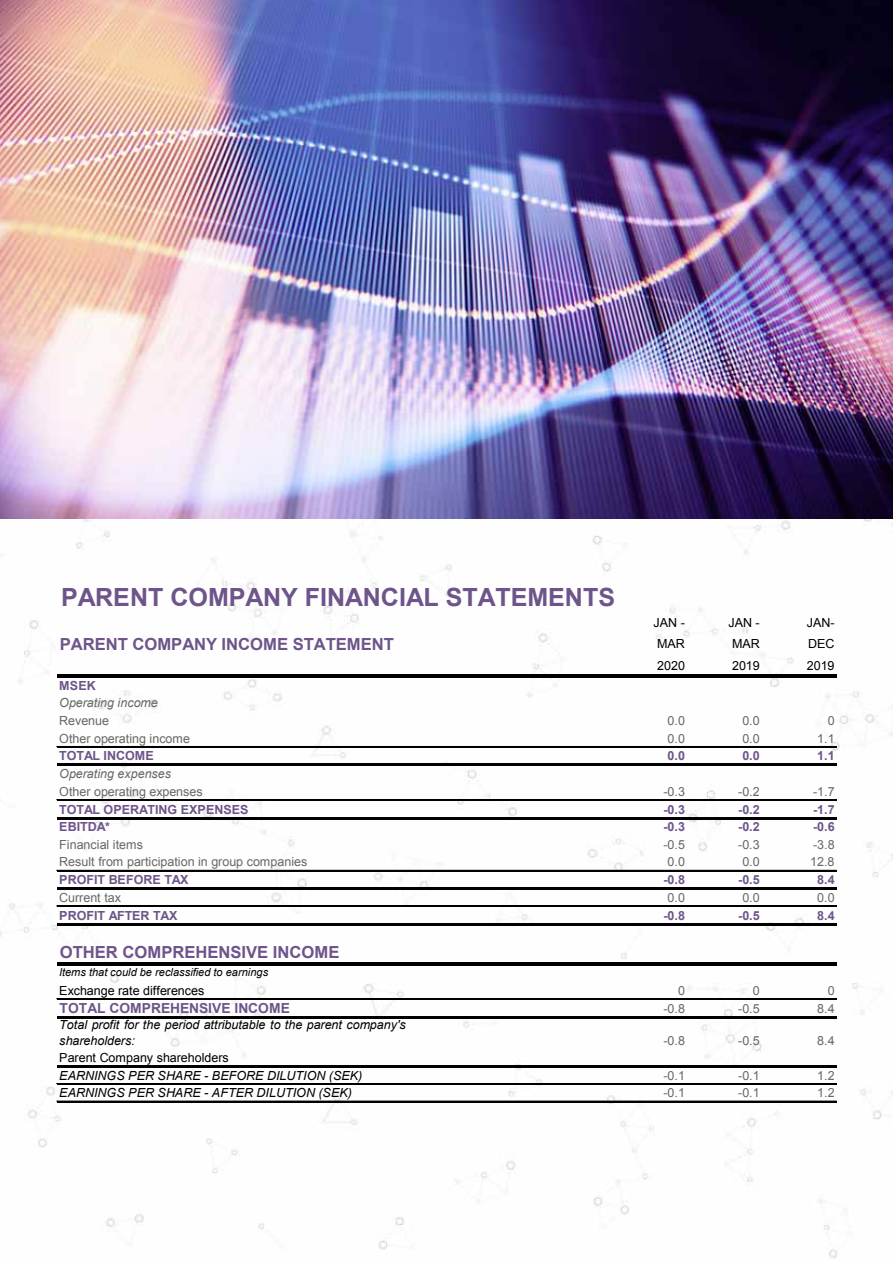
<style>
.page{position:relative;width:893px;height:1263px;background:#fff}
.page>*{position:absolute;margin:0;border:0;box-sizing:border-box;transform-origin:0 0}
.t1{font:700 25.05px "Arial";color:#6d548a}
.t2{font:700 16.65px "Arial";color:#6d548a}
.t3{font:700 13.8px "Arial";letter-spacing:-.005em;color:#6d548a}
.t4{font:12.6px "Arial";letter-spacing:-.005em;color:#676766}
.t5{font:italic 12.6px/15.9px "Arial";color:#000}
.t6{font:700 12.6px "Arial";color:#6d548a}
.t7{font:12.6px "Arial";letter-spacing:-.005em;color:#000}
.t8{font:italic 12.6px "Arial";letter-spacing:-.005em;color:#676766}
.t9{font:italic 11.1px "Arial";color:#000}
</style>
<div class="page">
<img style="left:0;top:519px;width:893px;height:740px">
<img style="left:0;top:0;width:893px;height:519px">
<hr style="left:57px;top:674px;width:779px;height:4px;background:#000">
<hr style="left:57px;top:746px;width:779px;height:2px;background:#000">
<hr style="left:57px;top:763px;width:779px;height:3px;background:#000">
<hr style="left:57px;top:799px;width:779px;height:2px;background:#000">
<hr style="left:57px;top:817px;width:779px;height:2px;background:#000">
<hr style="left:57px;top:870px;width:779px;height:1px;background:#000">
<hr style="left:57px;top:887px;width:779px;height:3px;background:#000">
<hr style="left:57px;top:905px;width:779px;height:1px;background:#000">
<hr style="left:57px;top:906px;width:779px;height:1px;background:#000">
<hr style="left:57px;top:923px;width:779px;height:2px;background:#000">
<hr style="left:57px;top:962px;width:779px;height:3px;background:#000">
<hr style="left:57px;top:998px;width:779px;height:2px;background:#000">
<hr style="left:57px;top:1016px;width:779px;height:2px;background:#000">
<hr style="left:57px;top:1065px;width:779px;height:3px;background:#000">
<hr style="left:57px;top:1083px;width:779px;height:2px;background:#000">
<hr style="left:57px;top:1101px;width:779px;height:1px;background:#000">
<h1 class="t1" style="left:61px;top:581px;width:556px">PARENT COMPANY FINANCIAL STATEMENTS</h1>
<h2 class="t2" style="left:60px;top:633px;width:336px">PARENT COMPANY INCOME STATEMENT</h2>
<p class="t7" style="left:653px;top:614px;width:33px">JAN -</p>
<p class="t7" style="left:728px;top:614px;width:33px">JAN -</p>
<p class="t7" style="left:807px;top:614px;width:29px">JAN-</p>
<p class="t7" style="left:657px;top:636px;width:29px">MAR</p>
<p class="t7" style="left:732px;top:636px;width:29px">MAR</p>
<p class="t7" style="left:808px;top:636px;width:28px">DEC</p>
<p class="t7" style="left:657px;top:657px;width:29px">2020</p>
<p class="t7" style="left:732px;top:657px;width:29px">2019</p>
<p class="t7" style="left:807px;top:657px;width:29px">2019</p>
<p class="t6" style="left:59px;top:677px;width:38px">MSEK</p>
<p class="t8" style="left:59px;top:695px;width:100px">Operating income</p>
<p class="t4" style="left:59px;top:712px;width:51px">Revenue</p>
<p class="t4" style="left:668px;top:712px;width:19px">0.0</p>
<p class="t4" style="left:742px;top:712px;width:19px">0.0</p>
<p class="t4" style="left:828px;top:712px;width:8px">0</p>
<p class="t4" style="left:59px;top:730px;width:132px">Other operating income</p>
<p class="t4" style="left:668px;top:730px;width:19px">0.0</p>
<p class="t4" style="left:742px;top:730px;width:19px">0.0</p>
<p class="t4" style="left:817px;top:730px;width:19px">1.1</p>
<p class="t6" style="left:59px;top:748px;width:96px">TOTAL INCOME</p>
<p class="t6" style="left:668px;top:748px;width:19px">0.0</p>
<p class="t6" style="left:742px;top:748px;width:19px">0.0</p>
<p class="t6" style="left:817px;top:748px;width:19px">1.1</p>
<p class="t8" style="left:59px;top:766px;width:113px">Operating expenses</p>
<p class="t4" style="left:59px;top:783px;width:145px">Other operating expenses</p>
<p class="t4" style="left:663px;top:783px;width:23px">-0.3</p>
<p class="t4" style="left:738px;top:783px;width:23px">-0.2</p>
<p class="t4" style="left:813px;top:783px;width:23px">-1.7</p>
<p class="t6" style="left:59px;top:801px;width:191px">TOTAL OPERATING EXPENSES</p>
<p class="t6" style="left:663px;top:801px;width:23px">-0.3</p>
<p class="t6" style="left:738px;top:801px;width:23px">-0.2</p>
<p class="t6" style="left:813px;top:801px;width:23px">-1.7</p>
<p class="t6" style="left:59px;top:818px;width:52px">EBITDA*</p>
<p class="t6" style="left:663px;top:818px;width:23px">-0.3</p>
<p class="t6" style="left:738px;top:818px;width:23px">-0.2</p>
<p class="t6" style="left:813px;top:818px;width:23px">-0.6</p>
<p class="t4" style="left:59px;top:836px;width:85px">Financial items</p>
<p class="t4" style="left:663px;top:836px;width:23px">-0.5</p>
<p class="t4" style="left:738px;top:836px;width:23px">-0.3</p>
<p class="t4" style="left:813px;top:836px;width:23px">-3.8</p>
<p class="t4" style="left:59px;top:854px;width:250px">Result from participation in group companies</p>
<p class="t4" style="left:668px;top:854px;width:19px">0.0</p>
<p class="t4" style="left:742px;top:854px;width:19px">0.0</p>
<p class="t4" style="left:810px;top:854px;width:26px">12.8</p>
<p class="t6" style="left:59px;top:871px;width:131px">PROFIT BEFORE TAX</p>
<p class="t6" style="left:663px;top:871px;width:23px">-0.8</p>
<p class="t6" style="left:738px;top:871px;width:23px">-0.5</p>
<p class="t6" style="left:817px;top:871px;width:19px">8.4</p>
<p class="t4" style="left:59px;top:889px;width:63px">Current tax</p>
<p class="t4" style="left:668px;top:889px;width:19px">0.0</p>
<p class="t4" style="left:742px;top:889px;width:19px">0.0</p>
<p class="t4" style="left:817px;top:889px;width:19px">0.0</p>
<p class="t6" style="left:59px;top:907px;width:120px">PROFIT AFTER TAX</p>
<p class="t6" style="left:663px;top:907px;width:23px">-0.8</p>
<p class="t6" style="left:738px;top:907px;width:23px">-0.5</p>
<p class="t6" style="left:817px;top:907px;width:19px">8.4</p>
<h2 class="t2" style="left:60px;top:941px;width:281px">OTHER COMPREHENSIVE INCOME</h2>
<p class="t9" style="left:59px;top:965px;width:211px">Items that could be reclassified to earnings</p>
<p class="t7" style="left:59px;top:982px;width:147px">Exchange rate differences</p>
<p class="t4" style="left:678px;top:982px;width:8px">0</p>
<p class="t4" style="left:753px;top:982px;width:8px">0</p>
<p class="t4" style="left:828px;top:982px;width:8px">0</p>
<p class="t3" style="left:60px;top:999px;width:232px">TOTAL COMPREHENSIVE INCOME</p>
<p class="t4" style="left:663px;top:1000px;width:23px">-0.8</p>
<p class="t4" style="left:738px;top:1000px;width:23px">-0.5</p>
<p class="t4" style="left:817px;top:1000px;width:19px">8.4</p>
<p class="t5" style="left:59px;top:1017px;width:348px">Total profit for the period attributable to the parent company's shareholders:</p>
<p class="t7" style="left:59px;top:1049px;width:171px">Parent Company shareholders</p>
<p class="t5" style="left:59px;top:1067px;width:305px">EARNINGS PER SHARE - BEFORE DILUTION (SEK)</p>
<p class="t4" style="left:663px;top:1067px;width:23px">-0.1</p>
<p class="t4" style="left:738px;top:1067px;width:23px">-0.1</p>
<p class="t4" style="left:817px;top:1067px;width:19px">1.2</p>
<p class="t5" style="left:59px;top:1085px;width:294px">EARNINGS PER SHARE - AFTER DILUTION (SEK)</p>
<p class="t4" style="left:663px;top:1084px;width:23px">-0.1</p>
<p class="t4" style="left:738px;top:1084px;width:23px">-0.1</p>
<p class="t4" style="left:817px;top:1084px;width:19px">1.2</p>
<p class="t4" style="left:663px;top:1033px;width:23px">-0.8</p>
<p class="t4" style="left:738px;top:1033px;width:23px">-0.5</p>
<p class="t4" style="left:817px;top:1033px;width:19px">8.4</p>
</div>
